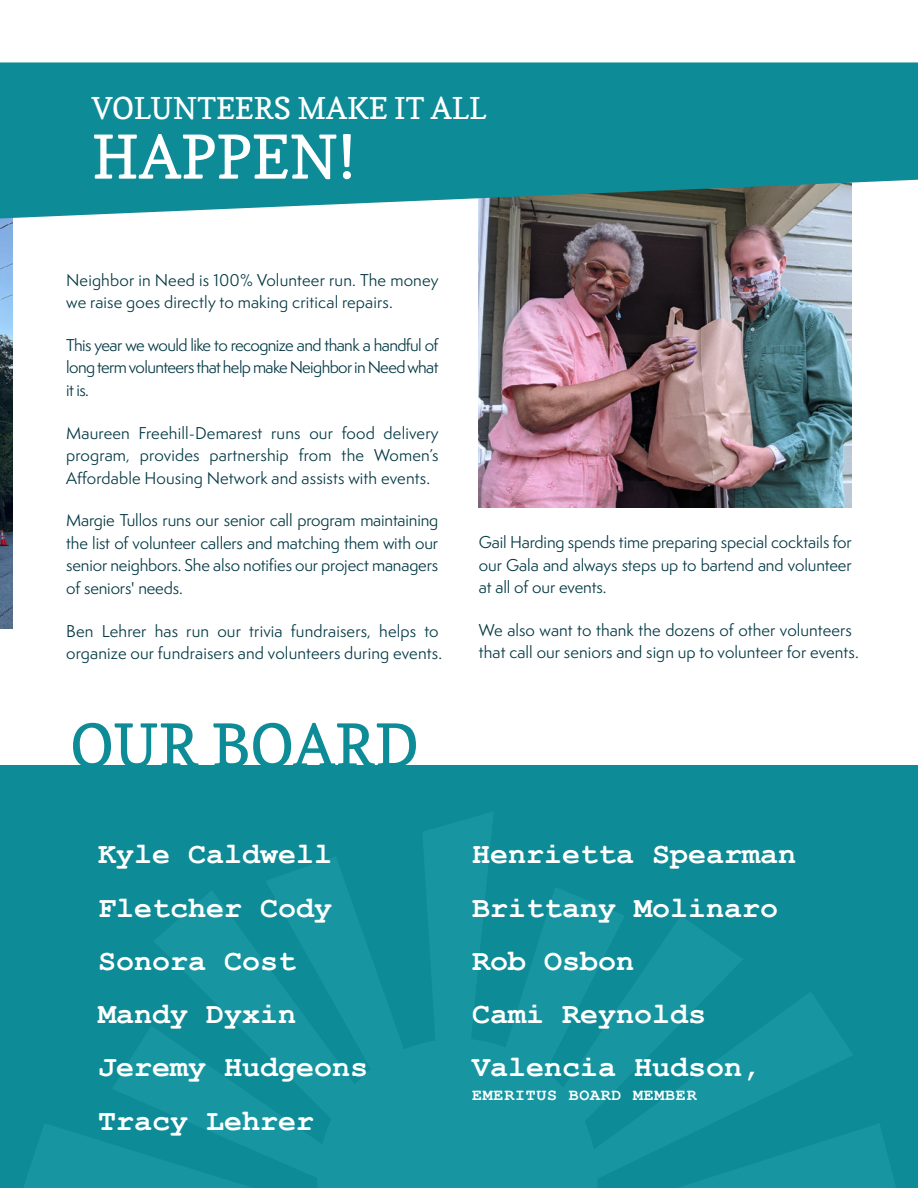
<style>
.page{position:relative;width:918px;height:1188px;background:#fff}
.page>*{position:absolute;margin:0;border:0;box-sizing:border-box;transform-origin:0 0}
.t1{font:60px "Copse";color:#0d8b96}
.t2{font:60px "Copse";color:#fff}
.t3{font:700 30px/53.2px "Courier New";color:#fff}
.t4{font:30px "Copse";color:#fff}
.t5{font:700 16.5px "Courier New";letter-spacing:.05em;color:#fff}
.t6{font:15.75px/22.5px "Semplicita Pro";letter-spacing:.005em;color:#003742;text-align:justify}
</style>
<div class="page">
<img style="left:479px;top:218px;width:373px;height:290px">
<img style="left:0;top:218px;width:13px;height:410px">
<div style="left:0;top:766px;width:918px;height:422px;background:#0d8b96"></div>
<svg style="left:0;top:62px;width:918px;height:156px;background:#208f97"></svg>
<svg style="left:24px;top:1124px;width:88px;height:64px"></svg>
<svg style="left:853px;top:1124px;width:42px;height:64px"></svg>
<svg style="left:112px;top:812px;width:741px;height:376px"></svg>
<h2 class="t4" style="left:92px;top:89px;width:396px">VOLUNTEERS MAKE IT ALL</h2>
<h1 class="t2" style="left:92px;top:120px;width:265px">HAPPEN!</h1>
<p class="t6" style="left:66px;top:268px;width:374px">Neighbor in Need is 100% Volunteer run. The money we raise goes directly to making critical repairs.</p>
<p class="t6" style="left:66px;top:333px;width:374px">This year we would like to recognize and thank a handful of long term volunteers that help make Neighbor in Need what it is.</p>
<p class="t6" style="left:66px;top:421px;width:374px">Maureen Freehill-Demarest runs our food delivery program, provides partnership from the Women’s Affordable Housing Network and assists with events.</p>
<p class="t6" style="left:66px;top:509px;width:374px">Margie Tullos runs our senior call program maintaining the list of volunteer callers and matching them with our senior neighbors. She also notifies our project managers of seniors' needs.</p>
<p class="t6" style="left:66px;top:619px;width:377px">Ben Lehrer has run our trivia fundraisers, helps to organize our fundraisers and volunteers during events.</p>
<h1 class="t1" style="left:70px;top:709px;width:350px">OUR BOARD</h1>
<p class="t6" style="left:479px;top:531px;width:375px">Gail Harding spends time preparing special cocktails for our Gala and always steps up to bartend and volunteer at all of our events.</p>
<p class="t6" style="left:479px;top:618px;width:381px">We also want to thank the dozens of other volunteers that call our seniors and sign up to volunteer for events.</p>
<h2 class="t3" style="left:98px;top:826px;width:272px">Kyle Caldwell<br>Fletcher Cody<br>Sonora Cost<br>Mandy Dyxin<br>Jeremy Hudgeons<br>Tracy Lehrer</h2>
<h2 class="t3" style="left:472px;top:826px;width:326px">Henrietta Spearman<br>Brittany Molinaro<br>Rob Osbon<br>Cami Reynolds<br>Valencia Hudson,</h2>
<p class="t5" style="left:472px;top:1085px;width:226px">EMERITUS BOARD MEMBER</p>
</div>
